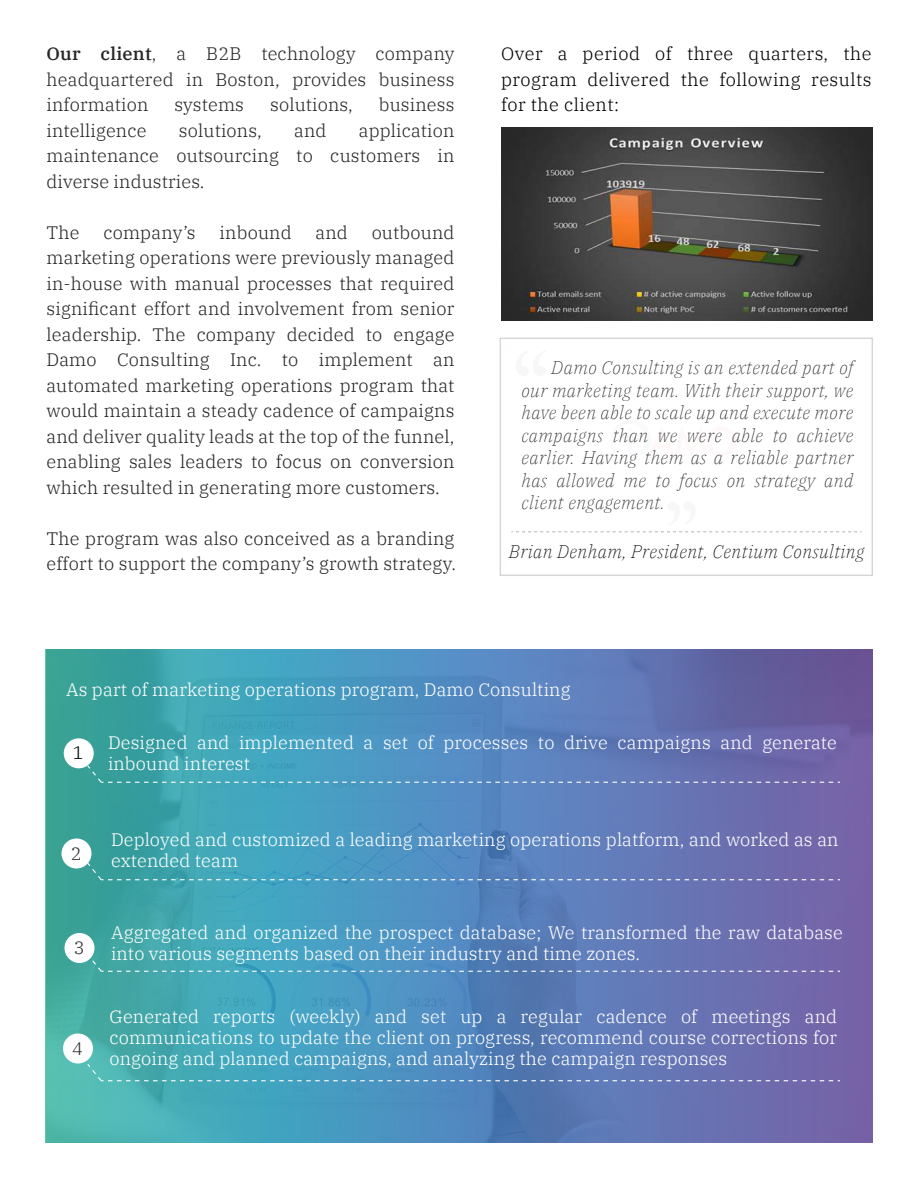
<style>
.page{position:relative;width:918px;height:1188px;background:#fff}
.page>*{position:absolute;margin:0;border:0;box-sizing:border-box;transform-origin:0 0}
.t1{font:300 18px/25.5px "IBM Plex Serif";letter-spacing:.01em;color:#000;text-align:justify}
.t2{font:300 18px/21px "IBM Plex Serif";letter-spacing:.01em;color:#fff}
.t3{font:italic 200 18px/22.5px "IBM Plex Serif";letter-spacing:.02em;color:#000;text-align:justify}
.s1{font-weight:500}
</style>
<div class="page">
<img style="left:501px;top:128px;width:372px;height:187px">
<img style="left:499px;top:315px;width:374px;height:261px">
<div style="left:500px;top:338px;width:373px;height:238px;border:1px solid #ccc"></div>
<svg style="left:516px;top:350px;width:30px;height:26px"></svg>
<svg style="left:512px;top:501px;width:350px;height:31px"></svg>
<img style="left:608px;top:418px;width:139px;height:45px">
<svg style="left:45px;top:649px;width:828px;height:494px;background:#5489b3"></svg>
<div style="left:64px;top:738px;width:30px;height:30px;background:#fff;border-radius:50%"></div>
<div style="left:62px;top:838px;width:30px;height:30px;background:#fff;border-radius:50%"></div>
<div style="left:65px;top:933px;width:30px;height:30px;background:#fff;border-radius:50%"></div>
<div style="left:63px;top:1033px;width:30px;height:30px;background:#fff;border-radius:50%"></div>
<svg style="left:86px;top:764px;width:754px;height:20px;background:#588db9"></svg>
<svg style="left:86px;top:862px;width:754px;height:19px;background:#598db9"></svg>
<svg style="left:86px;top:953px;width:754px;height:20px;background:#598db8"></svg>
<svg style="left:86px;top:1063px;width:754px;height:19px;background:#598db8"></svg>
<p class="t1" style="left:46px;top:42px;width:410px"><span class="s1">Our client</span>, a B2B technology company headquartered in Boston, provides business information</p>
<p class="t1" style="left:174px;top:93px;width:71px">systems</p>
<p class="t1" style="left:270px;top:93px;width:84px">solutions,</p>
<p class="t1" style="left:379px;top:93px;width:77px">business</p>
<p class="t1" style="left:46px;top:119px;width:410px;text-indent:312px">application maintenance outsourcing to customers in diverse industries.</p>
<p class="t1" style="left:46px;top:221px;width:34px">The</p>
<p class="t1" style="left:103px;top:221px;width:94px">company’s</p>
<p class="t1" style="left:220px;top:221px;width:73px">inbound</p>
<p class="t1" style="left:315px;top:221px;width:34px">and</p>
<p class="t1" style="left:46px;top:119px;width:101px">intelligence</p>
<p class="t1" style="left:179px;top:119px;width:84px">solutions,</p>
<p class="t1" style="left:294px;top:119px;width:34px">and</p>
<p class="t1" style="left:46px;top:221px;width:410px;text-indent:325px">outbound marketing operations were previously managed in-house with manual processes that required significant effort and involvement from senior leadership. The company decided to engage Damo Consulting Inc. to implement an automated marketing operations program that would maintain a steady cadence of campaigns and deliver quality leads at the top of the funnel, enabling sales leaders to focus on conversion which resulted in generating more customers.</p>
<p class="t1" style="left:46px;top:527px;width:411px">The program was also conceived as a branding effort to support the company’s growth strategy.</p>
<p class="t1" style="left:501px;top:42px;width:372px">Over a period of three quarters, the program delivered the following results for the client:</p>
<p class="t3" style="left:521px;top:358px;width:334px;text-indent:30px">Damo Consulting is an extended part of our marketing team. With their support, we have been able to scale up and execute more campaigns than we were able to achieve earlier. Having them as a reliable partner has allowed me to focus on strategy and client engagement.</p>
<p class="t3" style="left:509px;top:541px;width:357px">Brian Denham, President, Centium Consulting</p>
<p class="t2" style="left:66px;top:681px;width:506px">As part of marketing operations program, Damo Consulting</p>
<p class="t2" style="left:108px;top:733px;width:731px">Designed and implemented a set of processes to drive campaigns and generate inbound interest</p>
<p class="t1" style="left:73px;top:741px;width:12px">1</p>
<p class="t1" style="left:70px;top:842px;width:12px">2</p>
<p class="t1" style="left:74px;top:936px;width:12px">3</p>
<p class="t1" style="left:72px;top:1037px;width:12px">4</p>
<p class="t2" style="left:111px;top:831px;width:729px">Deployed and customized a leading marketing operations platform, and worked as an extended team</p>
<p class="t2" style="left:111px;top:924px;width:733px">Aggregated and organized the prospect database; We transformed the raw database into various segments based on their industry and time zones.</p>
<p class="t2" style="left:110px;top:1008px;width:729px;text-align:justify">Generated reports (weekly) and set up a regular cadence of meetings and communications to update the client on progress, recommend course corrections for ongoing and planned campaigns, and analyzing the campaign responses</p>
</div>
